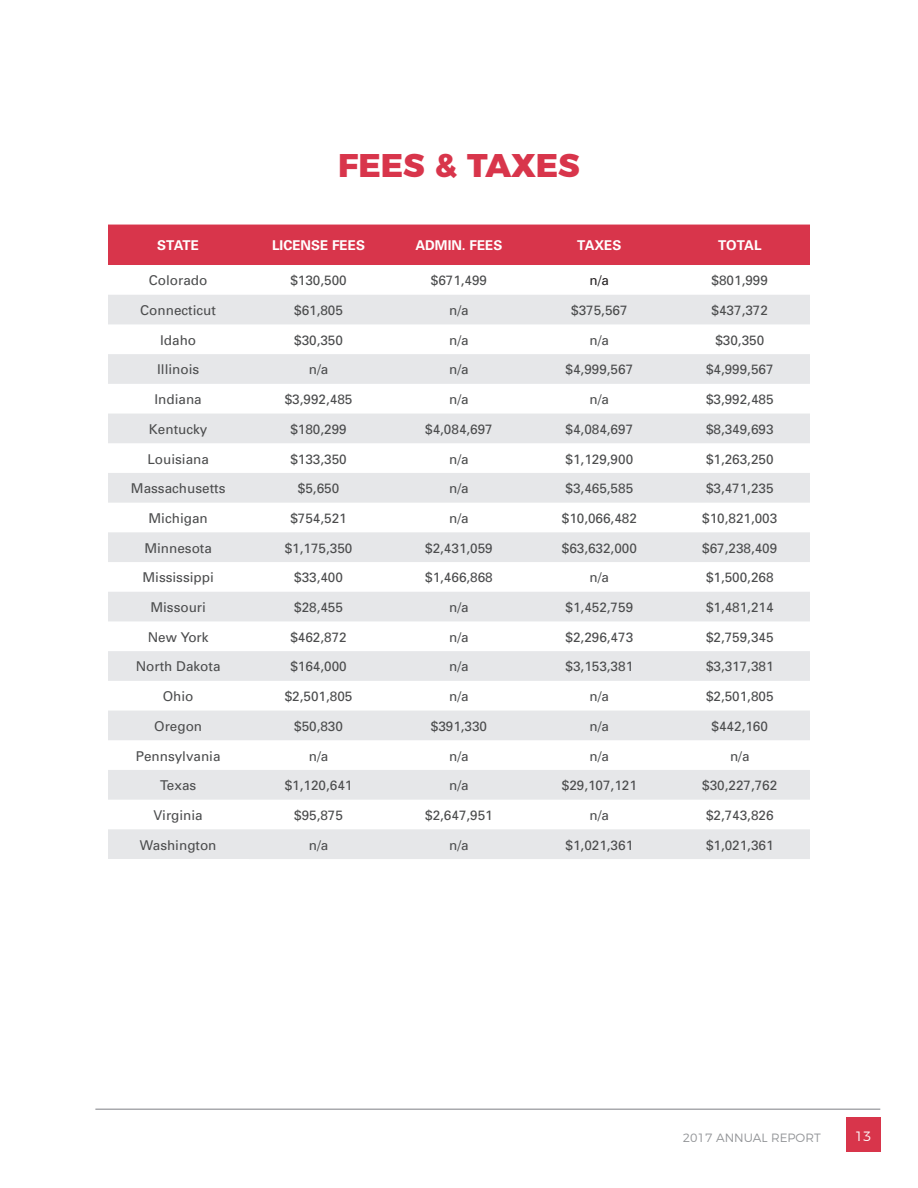
<style>
.page{position:relative;width:918px;height:1188px;background:#fff}
.page>*{position:absolute;margin:0;border:0;box-sizing:border-box;transform-origin:0 0}
.t1{font:800 32.85px "Montserrat";color:#d8354b}
.t2{font:13.5px "Univers";color:#4b4c4d}
.t3{font:700 13.5px "Univers";color:#fff}
.t4{font:13.5px "Univers";color:#231f20}
.t5{font:300 13.5px "Montserrat";color:#fff}
.t6{font:300 12px "Montserrat";color:#939598}
</style>
<div class="page">
<hr style="left:95px;top:1108px;width:785px;height:2px;background:#a8a9ad">
<div style="left:846px;top:1118px;width:34px;height:34px;background:#d8354b"></div>
<div style="left:108px;top:225px;width:702px;height:40px;background:#d8354b"></div>
<svg style="left:108px;top:295px;width:702px;height:505px;fill:#e6e7e9"></svg>
<div style="left:108px;top:829px;width:702px;height:30px;background:#e6e7e9"></div>
<p class="t1" style="left:338px;top:138px;width:243px">FEES &amp; TAXES</p>
<p class="t3" style="left:157px;top:237px;width:43px">STATE</p>
<p class="t3" style="left:272px;top:237px;width:95px">LICENSE FEES</p>
<p class="t3" style="left:415px;top:237px;width:89px">ADMIN. FEES</p>
<p class="t3" style="left:577px;top:237px;width:46px">TAXES</p>
<p class="t3" style="left:718px;top:237px;width:45px">TOTAL</p>
<p class="t2" style="left:149px;top:272px;width:60px">Colorado</p>
<p class="t2" style="left:290px;top:272px;width:58px">$130,500</p>
<p class="t2" style="left:431px;top:272px;width:58px">$671,499</p>
<p class="t4" style="left:590px;top:272px;width:21px">n/a</p>
<p class="t2" style="left:712px;top:272px;width:58px">$801,999</p>
<p class="t2" style="left:140px;top:302px;width:77px">Connecticut</p>
<p class="t2" style="left:294px;top:302px;width:50px">$61,805</p>
<p class="t2" style="left:449px;top:302px;width:21px">n/a</p>
<p class="t2" style="left:571px;top:302px;width:58px">$375,567</p>
<p class="t2" style="left:712px;top:302px;width:58px">$437,372</p>
<p class="t2" style="left:160px;top:332px;width:38px">Idaho</p>
<p class="t2" style="left:294px;top:332px;width:50px">$30,350</p>
<p class="t2" style="left:449px;top:332px;width:21px">n/a</p>
<p class="t2" style="left:590px;top:332px;width:21px">n/a</p>
<p class="t2" style="left:715px;top:332px;width:50px">$30,350</p>
<p class="t2" style="left:157px;top:361px;width:44px">Illinois</p>
<p class="t2" style="left:309px;top:361px;width:21px">n/a</p>
<p class="t2" style="left:449px;top:361px;width:21px">n/a</p>
<p class="t2" style="left:566px;top:361px;width:69px">$4,999,567</p>
<p class="t2" style="left:706px;top:361px;width:69px">$4,999,567</p>
<p class="t2" style="left:155px;top:391px;width:49px">Indiana</p>
<p class="t2" style="left:285px;top:391px;width:69px">$3,992,485</p>
<p class="t2" style="left:449px;top:391px;width:21px">n/a</p>
<p class="t2" style="left:590px;top:391px;width:21px">n/a</p>
<p class="t2" style="left:706px;top:391px;width:69px">$3,992,485</p>
<p class="t2" style="left:149px;top:421px;width:60px">Kentucky</p>
<p class="t2" style="left:290px;top:421px;width:58px">$180,299</p>
<p class="t2" style="left:425px;top:421px;width:69px">$4,084,697</p>
<p class="t2" style="left:566px;top:421px;width:69px">$4,084,697</p>
<p class="t2" style="left:706px;top:421px;width:69px">$8,349,693</p>
<p class="t2" style="left:147px;top:450px;width:63px">Louisiana</p>
<p class="t2" style="left:290px;top:450px;width:58px">$133,350</p>
<p class="t2" style="left:449px;top:450px;width:21px">n/a</p>
<p class="t2" style="left:566px;top:450px;width:69px">$1,129,900</p>
<p class="t2" style="left:706px;top:450px;width:69px">$1,263,250</p>
<p class="t2" style="left:131px;top:480px;width:96px">Massachusetts</p>
<p class="t2" style="left:298px;top:480px;width:43px">$5,650</p>
<p class="t2" style="left:449px;top:480px;width:21px">n/a</p>
<p class="t2" style="left:566px;top:480px;width:69px">$3,465,585</p>
<p class="t2" style="left:706px;top:480px;width:69px">$3,471,235</p>
<p class="t2" style="left:149px;top:510px;width:61px">Michigan</p>
<p class="t2" style="left:290px;top:510px;width:58px">$754,521</p>
<p class="t2" style="left:449px;top:510px;width:21px">n/a</p>
<p class="t2" style="left:562px;top:510px;width:77px">$10,066,482</p>
<p class="t2" style="left:702px;top:510px;width:77px">$10,821,003</p>
<p class="t2" style="left:144px;top:539px;width:69px">Minnesota</p>
<p class="t2" style="left:285px;top:539px;width:69px">$1,175,350</p>
<p class="t2" style="left:425px;top:539px;width:69px">$2,431,059</p>
<p class="t2" style="left:562px;top:539px;width:77px">$63,632,000</p>
<p class="t2" style="left:702px;top:539px;width:77px">$67,238,409</p>
<p class="t2" style="left:143px;top:569px;width:73px">Mississippi</p>
<p class="t2" style="left:294px;top:569px;width:50px">$33,400</p>
<p class="t2" style="left:425px;top:569px;width:69px">$1,466,868</p>
<p class="t2" style="left:590px;top:569px;width:21px">n/a</p>
<p class="t2" style="left:706px;top:569px;width:69px">$1,500,268</p>
<p class="t2" style="left:150px;top:599px;width:57px">Missouri</p>
<p class="t2" style="left:294px;top:599px;width:50px">$28,455</p>
<p class="t2" style="left:449px;top:599px;width:21px">n/a</p>
<p class="t2" style="left:566px;top:599px;width:69px">$1,452,759</p>
<p class="t2" style="left:706px;top:599px;width:69px">$1,481,214</p>
<p class="t2" style="left:148px;top:629px;width:62px">New York</p>
<p class="t2" style="left:290px;top:629px;width:58px">$462,872</p>
<p class="t2" style="left:449px;top:629px;width:21px">n/a</p>
<p class="t2" style="left:566px;top:629px;width:69px">$2,296,473</p>
<p class="t2" style="left:706px;top:629px;width:69px">$2,759,345</p>
<p class="t2" style="left:136px;top:658px;width:86px">North Dakota</p>
<p class="t2" style="left:290px;top:658px;width:58px">$164,000</p>
<p class="t2" style="left:449px;top:658px;width:21px">n/a</p>
<p class="t2" style="left:566px;top:658px;width:69px">$3,153,381</p>
<p class="t2" style="left:706px;top:658px;width:69px">$3,317,381</p>
<p class="t2" style="left:163px;top:688px;width:32px">Ohio</p>
<p class="t2" style="left:285px;top:688px;width:69px">$2,501,805</p>
<p class="t2" style="left:449px;top:688px;width:21px">n/a</p>
<p class="t2" style="left:590px;top:688px;width:21px">n/a</p>
<p class="t2" style="left:706px;top:688px;width:69px">$2,501,805</p>
<p class="t2" style="left:154px;top:718px;width:50px">Oregon</p>
<p class="t2" style="left:294px;top:718px;width:50px">$50,830</p>
<p class="t2" style="left:431px;top:718px;width:58px">$391,330</p>
<p class="t2" style="left:590px;top:718px;width:21px">n/a</p>
<p class="t2" style="left:712px;top:718px;width:58px">$442,160</p>
<p class="t2" style="left:136px;top:747px;width:86px">Pennsylvania</p>
<p class="t2" style="left:309px;top:747px;width:21px">n/a</p>
<p class="t2" style="left:449px;top:747px;width:21px">n/a</p>
<p class="t2" style="left:590px;top:747px;width:21px">n/a</p>
<p class="t2" style="left:730px;top:747px;width:21px">n/a</p>
<p class="t2" style="left:160px;top:777px;width:38px">Texas</p>
<p class="t2" style="left:285px;top:777px;width:69px">$1,120,641</p>
<p class="t2" style="left:449px;top:777px;width:21px">n/a</p>
<p class="t2" style="left:562px;top:777px;width:77px">$29,107,121</p>
<p class="t2" style="left:702px;top:777px;width:77px">$30,227,762</p>
<p class="t2" style="left:154px;top:807px;width:51px">Virginia</p>
<p class="t2" style="left:294px;top:807px;width:50px">$95,875</p>
<p class="t2" style="left:425px;top:807px;width:69px">$2,647,951</p>
<p class="t2" style="left:590px;top:807px;width:21px">n/a</p>
<p class="t2" style="left:706px;top:807px;width:69px">$2,743,826</p>
<p class="t2" style="left:140px;top:836px;width:78px">Washington</p>
<p class="t2" style="left:309px;top:836px;width:21px">n/a</p>
<p class="t2" style="left:449px;top:836px;width:21px">n/a</p>
<p class="t2" style="left:566px;top:836px;width:69px">$1,021,361</p>
<p class="t2" style="left:706px;top:836px;width:69px">$1,021,361</p>
<p class="t6" style="left:683px;top:1129px;width:139px">2017 ANNUAL REPORT</p>
<p class="t5" style="left:855px;top:1126px;width:18px">13</p>
</div>
